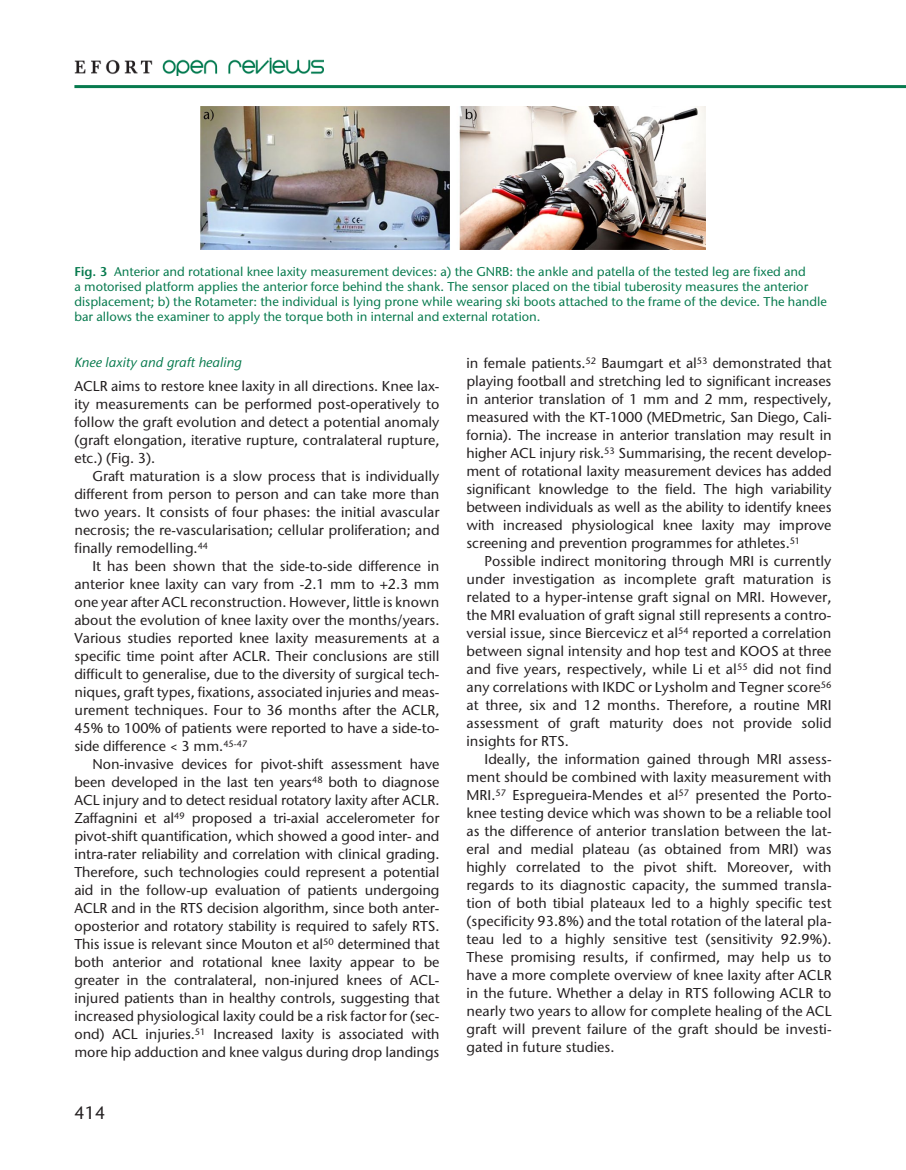
<style>
.page{position:relative;width:906px;height:1170px;background:#fff}
.page>*{position:absolute;margin:0;border:0;box-sizing:border-box;transform-origin:0 0}
.t1{font:500 18px "Stone Sans ITC Pro";color:#231f20}
.t2{font:500 14.25px/18px "Stone Sans ITC Pro";color:#231f20;text-align:justify}
.t3{font:italic 500 13.5px "Stone Sans ITC Pro";color:#077a4e}
.t4{font:500 12.75px/15px "Stone Sans ITC Pro";color:#077a4e}
.s1{font-weight:600}
</style>
<div class="page">
<img style="left:74px;top:57px;width:250px;height:19px">
<hr style="left:74px;top:85px;width:832px;height:3px;background:#077a4e">
<img style="left:201px;top:106px;width:504px;height:143px">
<p class="t4" style="left:74px;top:264px;width:754px"><span class="s1">Fig. 3</span> Anterior and rotational knee laxity measurement devices: a) the GNRB: the ankle and patella of the tested leg are fixed and<br>a motorised platform applies the anterior force behind the shank. The sensor placed on the tibial tuberosity measures the anterior displacement; b) the Rotameter: the individual is lying prone while wearing ski boots attached to the frame of the device. The handle bar allows the examiner to apply the torque both in internal and external rotation.</p>
<p class="t3" style="left:74px;top:354px;width:169px">Knee laxity and graft healing</p>
<p class="t2" style="left:74px;top:377px;width:366px">ACLR aims to restore knee laxity in all directions. Knee lax&shy;ity measurements can be performed post-operatively to follow the graft evolution and detect a potential anomaly (graft elongation, iterative rupture, contralateral rupture, etc.) (Fig. 3).</p>
<p class="t2" style="left:74px;top:467px;width:367px;text-indent:18px">Graft maturation is a slow process that is individually different from person to person and can take more than two years. It consists of four phases: the initial avascular necrosis; the re-vascularisation; cellular proliferation; and finally remodelling.<sup>44</sup></p>
<p class="t2" style="left:74px;top:557px;width:366px;text-indent:18px">It has been shown that the side-to-side difference in anterior knee laxity can vary from -2.1 mm to +2.3 mm one year after ACL reconstruction. However, little is known about the evolution of knee laxity over the months/years.<br>Various studies reported knee laxity measurements at a specific time point after ACLR. Their conclusions are still difficult to generalise, due to the diversity of surgical tech&shy;niques, graft types, fixations, associated injuries and meas&shy;urement techniques. Four to 36 months after the ACLR, 45% to 100% of patients were reported to have a side-to&shy;side difference &lt; 3 mm.<sup>45-47</sup></p>
<p class="t2" style="left:74px;top:755px;width:367px;text-indent:18px">Non-invasive devices for pivot-shift assessment have been developed in the last ten years<sup>48</sup> both to diagnose ACL injury and to detect residual rotatory laxity after ACLR.<br>Zaffagnini et al<sup>49</sup> proposed a tri-axial accelerometer for pivot-shift quantification, which showed a good inter- and intra-rater reliability and correlation with clinical grading.<br>Therefore, such technologies could represent a potential aid in the follow-up evaluation of patients undergoing ACLR and in the RTS decision algorithm, since both anter&shy;oposterior and rotatory stability is required to safely RTS.<br>This issue is relevant since Mouton et al<sup>50</sup> determined that both anterior and rotational knee laxity appear to be greater in the contralateral, non-injured knees of ACL&shy;injured patients than in healthy controls, suggesting that increased physiological laxity could be a risk factor for (sec&shy;ond) ACL injuries.<sup>51</sup> Increased laxity is associated with more hip adduction and knee valgus during drop landings</p>
<p class="t1" style="left:74px;top:1101px;width:32px">414</p>
<p class="t2" style="left:466px;top:353px;width:367px">in female patients.<sup>52</sup> Baumgart et al<sup>53</sup> demonstrated that playing football and stretching led to significant increases in anterior translation of 1 mm and 2 mm, respectively, measured with the KT-1000 (MEDmetric, San Diego, Cali&shy;fornia). The increase in anterior translation may result in higher ACL injury risk.<sup>53</sup> Summarising, the recent develop&shy;ment of rotational laxity measurement devices has added significant knowledge to the field. The high variability between individuals as well as the ability to identify knees with increased physiological knee laxity may improve screening and prevention programmes for athletes.<sup>51</sup></p>
<p class="t2" style="left:466px;top:551px;width:366px;text-indent:18px">Possible indirect monitoring through MRI is currently under investigation as incomplete graft maturation is related to a hyper-intense graft signal on MRI. However, the MRI evaluation of graft signal still represents a contro&shy;versial issue, since Biercevicz et al<sup>54</sup> reported a correlation between signal intensity and hop test and KOOS at three and five years, respectively, while Li et al<sup>55</sup> did not find any correlations with IKDC or Lysholm and Tegner score<sup>56 </sup>at three, six and 12 months. Therefore, a routine MRI assessment of graft maturity does not provide solid insights for RTS.</p>
<p class="t2" style="left:466px;top:749px;width:367px;text-indent:18px">Ideally, the information gained through MRI assess&shy;ment should be combined with laxity measurement with MRI.<sup>57</sup> Espregueira-Mendes et al<sup>57</sup> presented the Porto&shy;knee testing device which was shown to be a reliable tool as the difference of anterior translation between the lat&shy;eral and medial plateau (as obtained from MRI) was highly correlated to the pivot shift. Moreover, with regards to its diagnostic capacity, the summed transla&shy;tion of both tibial plateaux led to a highly specific test (specificity 93.8%) and the total rotation of the lateral pla&shy;teau led to a highly sensitive test (sensitivity 92.9%).<br>These promising results, if confirmed, may help us to have a more complete overview of knee laxity after ACLR in the future. Whether a delay in RTS following ACLR to nearly two years to allow for complete healing of the ACL graft will prevent failure of the graft should be investi&shy;gated in future studies.</p>
</div>
